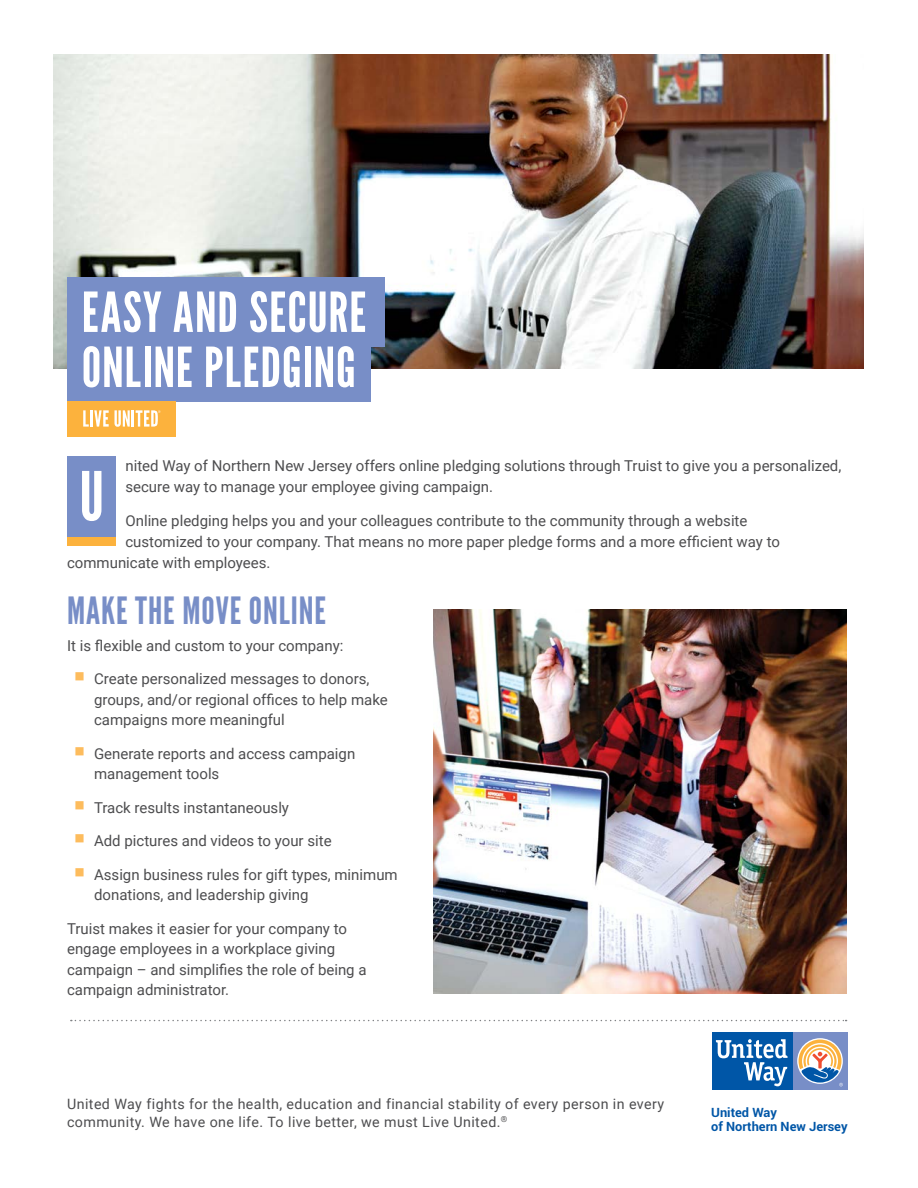
<style>
.page{position:relative;width:918px;height:1188px;background:#fff}
.page>*{position:absolute;margin:0;border:0;box-sizing:border-box;transform-origin:0 0}
.t1{font:67.5px "League Gothic";color:#fff}
.t2{font:55.05px/55.1px "League Gothic";letter-spacing:.02em;color:#fff}
.t3{font:37.5px "League Gothic";letter-spacing:.025em;color:#788ec7}
.t4{font:15px/20.2px "Roboto";color:#4d4d4f}
.t5{font:14.25px/18.3px "Roboto";letter-spacing:.03em;color:#4d4d4f}
.t6{font:700 12.9px/14px "Roboto";color:#0056a7}
</style>
<div class="page">
<svg style="left:712px;top:1032px;width:136px;height:1px"></svg>
<div style="left:792px;top:1033px;width:56px;height:57px;background:#788ec7"></div>
<svg style="left:797px;top:1038px;width:46px;height:46px"></svg>
<div style="left:712px;top:1033px;width:80px;height:57px;background:#0056a7"></div>
<svg style="left:716px;top:1039px;width:72px;height:47px"></svg>
<svg style="left:799px;top:1040px;width:44px;height:46px"></svg>
<img style="left:54px;top:54px;width:810px;height:314px">
<div style="left:67px;top:332px;width:304px;height:69px;background:#788ec7"></div>
<div style="left:67px;top:401px;width:109px;height:36px;background:#fcb23d"></div>
<svg style="left:83px;top:410px;width:77px;height:17px"></svg>
<div style="left:68px;top:456px;width:48px;height:90px;background:#788ec7"></div>
<div style="left:67px;top:537px;width:49px;height:9px;background:#fcb23d"></div>
<div style="left:67px;top:277px;width:317px;height:69px;background:#788ec7"></div>
<svg style="left:71px;top:1020px;width:776px;height:1px"></svg>
<img style="left:433px;top:609px;width:413px;height:385px">
<h2 class="t2" style="left:82px;top:286px;width:286px">EASY AND SECURE<br>ONLINE PLEDGING</h2>
<p class="t4" style="left:125px;top:454px;width:717px;line-height:21px">nited Way of Northern New Jersey offers online pledging solutions through Truist to give you a personalized, secure way to manage your employee giving campaign.</p>
<p class="t4" style="left:125px;top:510px;width:624px">Online pledging helps you and your colleagues contribute to the community through a website</p>
<p class="t4" style="left:125px;top:531px;width:656px">customized to your company. That means no more paper pledge forms and a more efficient way to</p>
<p class="t4" style="left:67px;top:552px;width:205px">communicate with employees.</p>
<h3 class="t3" style="left:67px;top:589px;width:261px">MAKE THE MOVE ONLINE</h3>
<p class="t4" style="left:67px;top:635px;width:278px">It is flexible and custom to your company:</p>
<p class="t4" style="left:94px;top:668px;width:295px">Create personalized messages to donors, groups, and/or regional offices to help make campaigns more meaningful</p>
<p class="t4" style="left:94px;top:743px;width:263px">Generate reports and access campaign management tools</p>
<p class="t4" style="left:94px;top:797px;width:197px">Track results instantaneously</p>
<p class="t4" style="left:94px;top:830px;width:239px">Add pictures and videos to your site</p>
<p class="t4" style="left:94px;top:864px;width:305px">Assign business rules for gift types, minimum donations, and leadership giving</p>
<p class="t4" style="left:67px;top:918px;width:301px">Truist makes it easier for your company to engage employees in a workplace giving campaign – and simplifies the role of being a campaign administrator.</p>
<h1 class="t1" style="left:79px;top:458px;width:26px">U</h1>
<p class="t5" style="left:67px;top:1094px;width:599px">United Way fights for the health, education and financial stability of every person in every community. We have one life. To live better, we must Live United.<sup>®</sup></p>
<p class="t6" style="left:711px;top:1105px;width:138px">United Way<br>of Northern New Jersey</p>
</div>
